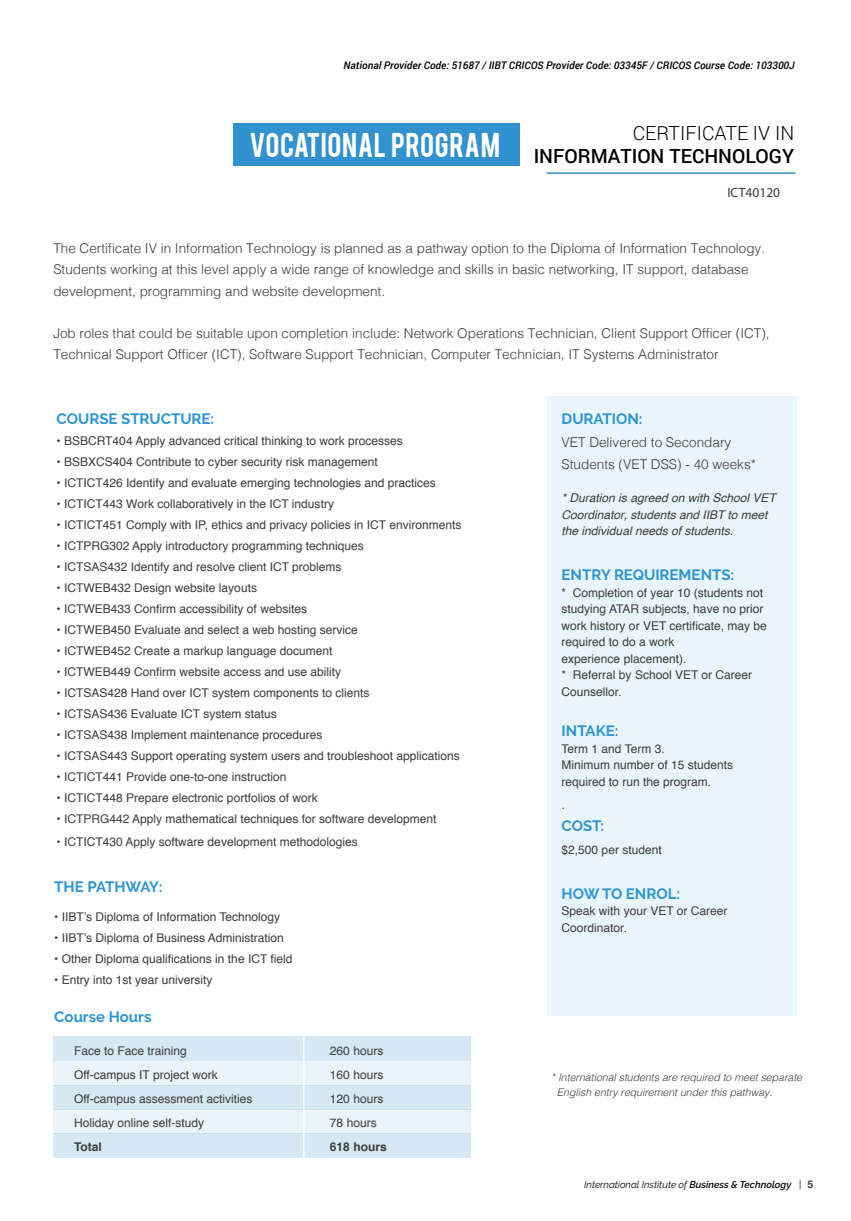
<style>
.page{position:relative;width:851px;height:1221px;background:#fff}
.page>*{position:absolute;margin:0;border:0;box-sizing:border-box;transform-origin:0 0}
.t1{font:27px "Bebas";letter-spacing:.02em;color:#fff}
.t2{font:500 19.5px "Roboto";color:#000}
.t3{font:300 19.5px "Roboto";color:#000}
.t4{font:700 15px "Raleway";color:#2d95d3}
.t5{font:700 15px "Raleway";letter-spacing:-.025em;color:#2d95d3}
.t6{font:300 13.5px/21px "Helvetica";color:#3c3c3b}
.t7{font:13.5px "Myriad Pro";color:#3c3c3b}
.t8{font:12px/16.5px "Helvetica";color:#3c3c3b}
.t9{font:italic 12px/16.5px "Helvetica";color:#3c3c3b}
.t10{font:700 12px "Helvetica";color:#3c3c3b}
.t11{font:italic 300 10.5px/15px "Helvetica";color:#3c3c3b}
.t12{font:italic 500 10.5px "Roboto";color:#000}
.t13{font:italic 9.75px "Raleway";color:#000}
.s1{font-weight:600}
.s2{font-family:"Helvetica";font-weight:700;font-style:normal;font-size:10.5px;color:#3c3c3b}
</style>
<div class="page">
<hr style="left:546px;top:172px;width:249px;height:2px;background:#3291cf">
<div style="left:547px;top:396px;width:249px;height:620px;background:#eaf6fd"></div>
<div style="left:233px;top:124px;width:286px;height:42px;background:#3291cf"></div>
<div style="left:53px;top:1036px;width:418px;height:24px;background:#d6e9f5"></div>
<div style="left:53px;top:1085px;width:418px;height:24px;background:#d6e9f5"></div>
<div style="left:53px;top:1133px;width:418px;height:24px;background:#d6e9f5"></div>
<div style="left:53px;top:1060px;width:418px;height:25px;background:#eaf4fa"></div>
<div style="left:53px;top:1109px;width:418px;height:24px;background:#eaf4fa"></div>
<hr style="left:303px;top:1036px;width:1px;height:121px;background:#fff">
<p class="t12" style="left:343px;top:58px;width:452px">National Provider Code: 51687 / IIBT CRICOS Provider Code: 03345F / CRICOS Course Code: 103300J</p>
<h1 class="t1" style="left:249px;top:125px;width:252px">VOCATIONAL PROGRAM</h1>
<h2 class="t3" style="left:632px;top:120px;width:163px">CERTIFICATE IV IN</h2>
<h2 class="t2" style="left:533px;top:143px;width:262px">INFORMATION TECHNOLOGY</h2>
<p class="t7" style="left:727px;top:184px;width:54px">ICT40120</p>
<p class="t6" style="left:53px;top:237px;width:713px">The Certificate IV in Information Technology is planned as a pathway option to the Diploma of Information Technology.<br>Students working at this level apply a wide range of knowledge and skills in basic networking, IT support, database development, programming and website development.</p>
<p class="t6" style="left:53px;top:321px;width:717px">Job roles that could be suitable upon completion include: Network Operations Technician, Client Support Officer (ICT),<br>Technical Support Officer (ICT), Software Support Technician, Computer Technician, IT Systems Administrator</p>
<p class="t4" style="left:57px;top:410px;width:159px">COURSE STRUCTURE:</p>
<p class="t8" style="left:57px;top:433px;width:348px">• BSBCRT404 Apply advanced critical thinking to work processes</p>
<p class="t8" style="left:57px;top:454px;width:322px">• BSBXCS404 Contribute to cyber security risk management</p>
<p class="t8" style="left:57px;top:475px;width:381px">• ICTICT426 Identify and evaluate emerging technologies and practices</p>
<p class="t8" style="left:57px;top:496px;width:279px">• ICTICT443 Work collaboratively in the ICT industry</p>
<p class="t8" style="left:57px;top:517px;width:406px">• ICTICT451 Comply with IP, ethics and privacy policies in ICT environments</p>
<p class="t8" style="left:57px;top:538px;width:308px">• ICTPRG302 Apply introductory programming techniques</p>
<p class="t8" style="left:57px;top:559px;width:286px">• ICTSAS432 Identify and resolve client ICT problems</p>
<p class="t8" style="left:57px;top:580px;width:202px">• ICTWEB432 Design website layouts</p>
<p class="t8" style="left:57px;top:601px;width:252px">• ICTWEB433 Confirm accessibility of websites</p>
<p class="t8" style="left:57px;top:622px;width:302px">• ICTWEB450 Evaluate and select a web hosting service</p>
<p class="t8" style="left:57px;top:643px;width:277px">• ICTWEB452 Create a markup language document</p>
<p class="t8" style="left:57px;top:664px;width:286px">• ICTWEB449 Confirm website access and use ability</p>
<p class="t8" style="left:57px;top:685px;width:314px">• ICTSAS428 Hand over ICT system components to clients</p>
<p class="t8" style="left:57px;top:706px;width:222px">• ICTSAS436 Evaluate ICT system status</p>
<p class="t8" style="left:57px;top:727px;width:267px">• ICTSAS438 Implement maintenance procedures</p>
<p class="t8" style="left:57px;top:748px;width:405px">• ICTSAS443 Support operating system users and troubleshoot applications</p>
<p class="t8" style="left:57px;top:769px;width:231px">• ICTICT441 Provide one-to-one instruction</p>
<p class="t8" style="left:57px;top:790px;width:262px">• ICTICT448 Prepare electronic portfolios of work</p>
<p class="t8" style="left:57px;top:811px;width:381px">• ICTPRG442 Apply mathematical techniques for software development</p>
<p class="t8" style="left:57px;top:833px;width:302px">• ICTICT430 Apply software development methodologies</p>
<p class="t5" style="left:54px;top:877px;width:110px">THE PATHWAY:</p>
<p class="t8" style="left:54px;top:908px;width:227px">• IIBT’s Diploma of Information Technology</p>
<p class="t8" style="left:54px;top:929px;width:231px">• IIBT’s Diploma of Business Administration</p>
<p class="t8" style="left:54px;top:950px;width:240px">• Other Diploma qualifications in the ICT field</p>
<p class="t8" style="left:54px;top:971px;width:160px">• Entry into 1st year university</p>
<p class="t4" style="left:54px;top:1008px;width:99px">Course Hours</p>
<p class="t8" style="left:74px;top:1038px;width:180px;line-height:24px">Face to Face training<br>Off-campus IT project work<br>Off-campus assessment activities<br>Holiday online self-study</p>
<p class="t10" style="left:74px;top:1136px;width:29px">Total</p>
<p class="t8" style="left:330px;top:1038px;width:55px;line-height:24px;text-align:justify">260 hours 160 hours 120 hours 78 hours</p>
<p class="t10" style="left:330px;top:1136px;width:58px">618 hours</p>
<p class="t4" style="left:561px;top:410px;width:82px">DURATION:</p>
<p class="t6" style="left:561px;top:430px;width:196px;line-height:22.5px">VET Delivered to Secondary<br>Students (VET DSS) - 40 weeks*</p>
<p class="t9" style="left:561px;top:490px;width:216px">* Duration is agreed on with School VET<br>Coordinator, students and IIBT to meet the individual needs of students.</p>
<p class="t4" style="left:561px;top:566px;width:174px">ENTRY REQUIREMENTS:</p>
<p class="t8" style="left:561px;top:584px;width:207px">* Completion of year 10 (students not studying ATAR subjects, have no prior work history or VET certificate, may be required to do a work<br>experience placement).<br>* Referral by School VET or Career<br>Counsellor.</p>
<p class="t4" style="left:561px;top:722px;width:58px">INTAKE:</p>
<p class="t8" style="left:561px;top:740px;width:173px">Term 1 and Term 3.<br>Minimum number of 15 students required to run the program.</p>
<p class="t6" style="left:561px;top:792px;width:5px">.</p>
<p class="t4" style="left:561px;top:817px;width:44px">COST:</p>
<p class="t8" style="left:561px;top:841px;width:102px">$2,500 per student</p>
<p class="t4" style="left:561px;top:884px;width:120px">HOW TO ENROL:</p>
<p class="t8" style="left:561px;top:902px;width:167px">Speak with your VET or Career<br>Coordinator.</p>
<p class="t11" style="left:556px;top:1068px;width:247px;text-indent:-6px">* International students are required to meet separate<br>English entry requirement under this pathway.</p>
<p class="t13" style="left:584px;top:1179px;width:230px">International Institute of <span class="s1">Business &amp; Technology</span> | <span class="s2">5</span></p>
</div>
